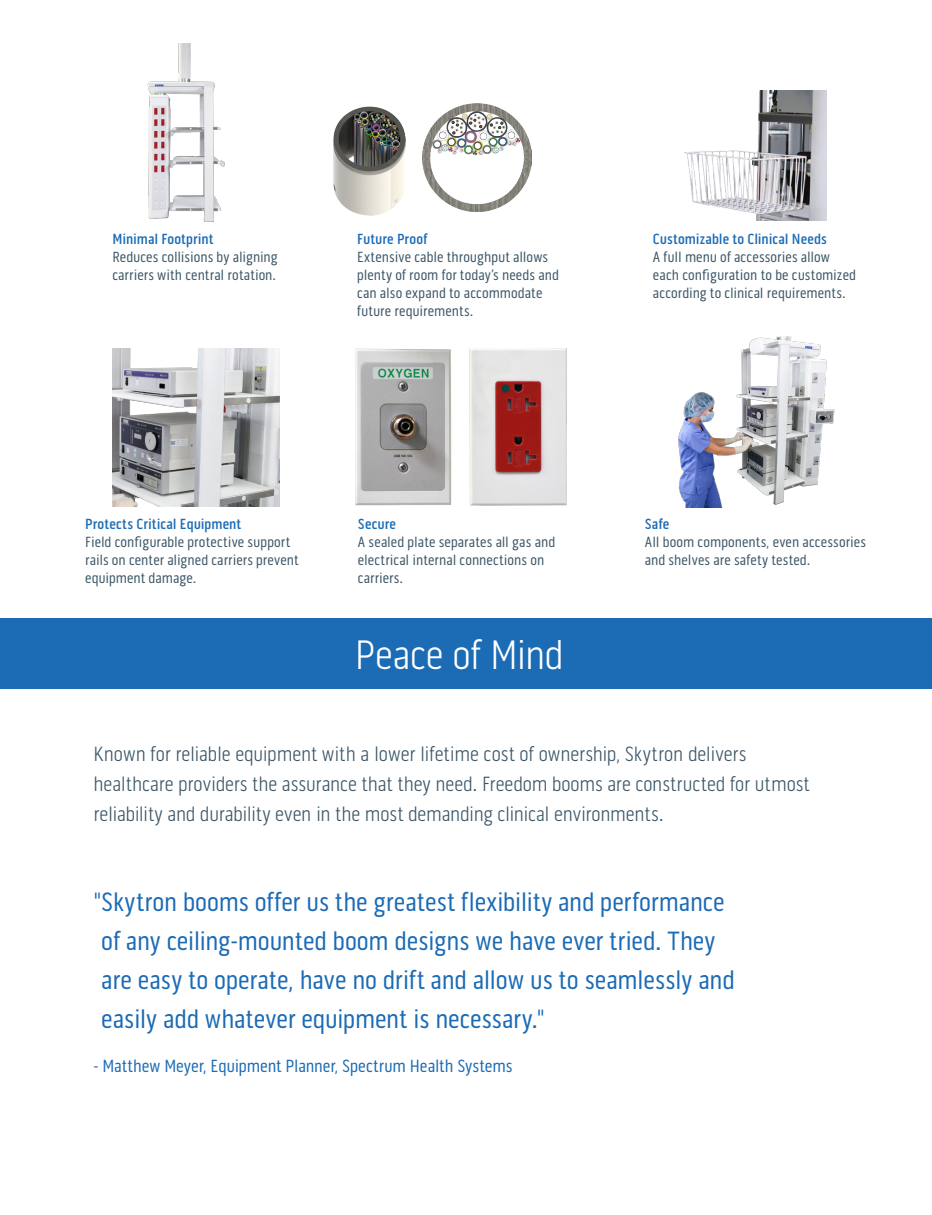
<style>
.page{position:relative;width:932px;height:1215px;background:#fff}
.page>*{position:absolute;margin:0;border:0;box-sizing:border-box;transform-origin:0 0}
.Table_Header{font:300 42px "Pill Gothic 300 mg";letter-spacing:-.005em;color:#fff}
.Bullets{font:27px/39px "Pill Gothic 300 mg";letter-spacing:-.005em;color:#1b6bb5}
.t1{font:300 21px/30px "Pill Gothic 300 mg";letter-spacing:-.005em;color:#3b5566}
.Bullets-2{font:18px "Pill Gothic 300 mg";letter-spacing:-.005em;color:#1b6bb5}
.BODY{font:15px/18px "Pill Gothic 300 mg";letter-spacing:.005em;color:#3b5566}
.s1{font-weight:500;color:#1b6bb5}
</style>
<div class="page">
<img style="left:684px;top:91px;width:142px;height:129px">
<img style="left:423px;top:103px;width:108px;height:109px">
<img style="left:334px;top:106px;width:72px;height:110px">
<div style="left:0;top:618px;width:932px;height:70px;background:#1b6bb5"></div>
<img style="left:678px;top:336px;width:157px;height:171px">
<img style="left:113px;top:348px;width:166px;height:158px">
<img style="left:147px;top:43px;width:78px;height:179px">
<img style="left:469px;top:348px;width:97px;height:158px">
<img style="left:355px;top:348px;width:97px;height:158px">
<p class="BODY" style="left:112px;top:230px;width:167px"><span class="s1">Minimal Footprint<br></span>Reduces collisions by aligning carriers with central rotation.</p>
<p class="BODY" style="left:357px;top:230px;width:203px"><span class="s1">Future Proof<br></span>Extensive cable throughput allows plenty of room for today’s needs and can also expand to accommodate future requirements.</p>
<p class="BODY" style="left:85px;top:515px;width:215px"><span class="s1">Protects Critical Equipment<br></span>Field configurable protective support rails on center aligned carriers prevent equipment damage.</p>
<p class="BODY" style="left:358px;top:515px;width:199px"><span class="s1">Secure<br></span>A sealed plate separates all gas and electrical internal connections on carriers.</p>
<p class="Table_Header" style="left:355px;top:630px;width:210px">Peace of Mind</p>
<p class="BODY" style="left:653px;top:230px;width:205px"><span class="s1">Customizable to Clinical Needs<br></span>A full menu of accessories allow each configuration to be customized according to clinical requirements.</p>
<p class="BODY" style="left:645px;top:515px;width:223px"><span class="s1">Safe<br></span>All boom components, even accessories and shelves are safety tested.</p>
<p class="t1" style="left:93px;top:739px;width:717px">Known for reliable equipment with a lower lifetime cost of ownership, Skytron delivers healthcare providers the assurance that they need. Freedom booms are constructed for utmost reliability and durability even in the most demanding clinical environments.</p>
<p class="Bullets" style="left:93px;top:883px;width:642px">"Skytron booms offer us the greatest flexibility and performance of any ceiling-mounted boom designs we have ever tried. They are easy to operate, have no drift and allow us to seamlessly and easily add whatever equipment is necessary."</p>
<p class="Bullets-2" style="left:93px;top:1055px;width:421px">- Matthew Meyer, Equipment Planner, Spectrum Health Systems</p>
</div>
